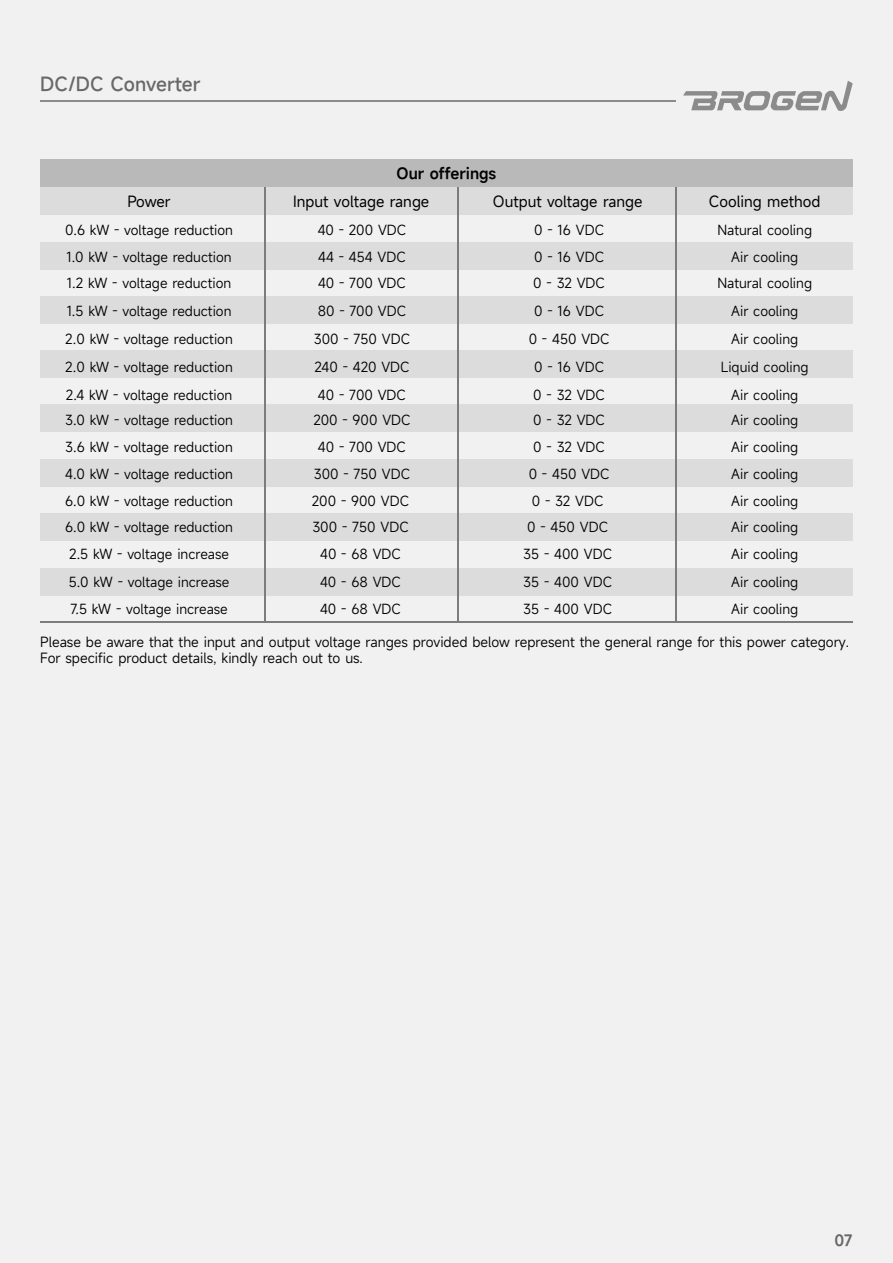
<style>
.page{position:relative;width:893px;height:1263px;background:#f1f1f1}
.page>*{position:absolute;margin:0;border:0;box-sizing:border-box;transform-origin:0 0}
.t1{font:500 18.75px "Mi Sans";color:#686868}
.t2{font:15px "Mi Sans";color:#000}
.t3{font:600 15px "Mi Sans";color:#000}
.t4{font:600 15px "Mi Sans";color:#686868}
.t5{font:13.65px/16.4px "Mi Sans";color:#000}
.t6{font:13.5px/28px "Mi Sans";color:#000}
</style>
<div class="page">
<hr style="left:40px;top:100px;width:636px;height:1px;background:#8b8b8b">
<svg style="left:683px;top:81px;width:170px;height:30px"></svg>
<div style="left:40px;top:159px;width:813px;height:28px;background:#b9b9b9"></div>
<div style="left:40px;top:187px;width:813px;height:28px;background:#dcdcdc"></div>
<div style="left:40px;top:242px;width:813px;height:27px;background:#dcdcdc"></div>
<div style="left:40px;top:296px;width:813px;height:28px;background:#dcdcdc"></div>
<div style="left:40px;top:350px;width:813px;height:28px;background:#dcdcdc"></div>
<div style="left:40px;top:405px;width:813px;height:27px;background:#dcdcdc"></div>
<div style="left:40px;top:459px;width:813px;height:27px;background:#dcdcdc"></div>
<div style="left:40px;top:513px;width:813px;height:28px;background:#dcdcdc"></div>
<div style="left:40px;top:568px;width:813px;height:28px;background:#dcdcdc"></div>
<hr style="left:265px;top:187px;width:1px;height:434px;background:#7c7c7c">
<hr style="left:457px;top:187px;width:1px;height:434px;background:#7c7c7c">
<hr style="left:675px;top:187px;width:2px;height:434px;background:#7c7c7c">
<hr style="left:40px;top:621px;width:813px;height:2px;background:#7c7c7c">
<h1 class="t1" style="left:40px;top:75px;width:162px">DC/DC Converter</h1>
<p class="t3" style="left:397px;top:167px;width:101px">Our offerings</p>
<p class="t2" style="left:493px;top:193px;width:151px">Output voltage range</p>
<p class="t2" style="left:709px;top:193px;width:113px">Cooling method</p>
<p class="t2" style="left:128px;top:193px;width:44px">Power</p>
<p class="t2" style="left:293px;top:193px;width:138px">Input voltage range</p>
<p class="t6" style="left:65px;top:215px;width:170px">0.6 kW - voltage reduction</p>
<p class="t6" style="left:534px;top:215px;width:71px">0 - 16 VDC</p>
<p class="t6" style="left:717px;top:217px;width:96px">Natural cooling</p>
<p class="t6" style="left:318px;top:215px;width:90px">40 - 200 VDC</p>
<p class="t6" style="left:66px;top:243px;width:167px">1.0 kW - voltage reduction</p>
<p class="t6" style="left:534px;top:243px;width:71px">0 - 16 VDC</p>
<p class="t6" style="left:318px;top:243px;width:89px">44 - 454 VDC</p>
<p class="t6" style="left:731px;top:244px;width:69px">Air cooling</p>
<p class="t6" style="left:67px;top:268px;width:166px">1.2 kW - voltage reduction</p>
<p class="t6" style="left:533px;top:268px;width:73px">0 - 32 VDC</p>
<p class="t6" style="left:318px;top:268px;width:90px">40 - 700 VDC</p>
<p class="t6" style="left:717px;top:270px;width:96px">Natural cooling</p>
<p class="t6" style="left:65px;top:296px;width:169px">1.5 kW - voltage reduction<br>2.0 kW - voltage reduction</p>
<p class="t6" style="left:318px;top:296px;width:90px">80 - 700 VDC</p>
<p class="t6" style="left:534px;top:296px;width:71px">0 - 16 VDC</p>
<p class="t6" style="left:731px;top:298px;width:69px">Air cooling</p>
<p class="t6" style="left:314px;top:324px;width:98px">300 - 750 VDC</p>
<p class="t6" style="left:529px;top:324px;width:82px">0 - 450 VDC</p>
<p class="t6" style="left:731px;top:326px;width:69px">Air cooling</p>
<p class="t6" style="left:65px;top:352px;width:169px">2.0 kW - voltage reduction<br>2.4 kW - voltage reduction</p>
<p class="t6" style="left:533px;top:352px;width:73px">0 - 16 VDC<br>0 - 32 VDC</p>
<p class="t6" style="left:721px;top:354px;width:89px;text-align:center">Liquid cooling<br>Air cooling</p>
<p class="t6" style="left:314px;top:352px;width:97px">240 - 420 VDC<br>40 - 700 VDC</p>
<p class="t6" style="left:65px;top:405px;width:169px">3.0 kW - voltage reduction</p>
<p class="t6" style="left:533px;top:405px;width:73px">0 - 32 VDC</p>
<p class="t6" style="left:731px;top:407px;width:69px">Air cooling</p>
<p class="t6" style="left:65px;top:433px;width:169px;line-height:27.5px">3.6 kW - voltage reduction<br>4.0 kW - voltage reduction</p>
<p class="t6" style="left:529px;top:433px;width:82px;line-height:27.5px;text-align:center">0 - 32 VDC<br>0 - 450 VDC</p>
<p class="t6" style="left:731px;top:434px;width:69px;line-height:27.5px">Air cooling<br>Air cooling</p>
<p class="t6" style="left:65px;top:488px;width:170px;line-height:26.1px">6.0 kW - voltage reduction<br>6.0 kW - voltage reduction</p>
<p class="t6" style="left:527px;top:488px;width:82px;line-height:26.1px;text-align:center">0 - 32 VDC<br>0 - 450 VDC</p>
<p class="t6" style="left:312px;top:406px;width:100px;line-height:26.8px;text-align:center">200 - 900 VDC<br>40 - 700 VDC<br>300 - 750 VDC<br>200 - 900 VDC<br>300 - 750 VDC</p>
<p class="t6" style="left:731px;top:489px;width:69px;line-height:26.1px">Air cooling<br>Air cooling</p>
<p class="t6" style="left:69px;top:540px;width:161px">2.5 kW - voltage increase</p>
<p class="t6" style="left:523px;top:540px;width:90px">35 - 400 VDC</p>
<p class="t6" style="left:320px;top:540px;width:82px">40 - 68 VDC</p>
<p class="t6" style="left:731px;top:542px;width:69px">Air cooling</p>
<p class="t6" style="left:69px;top:567px;width:162px">5.0 kW - voltage increase</p>
<p class="t6" style="left:523px;top:567px;width:90px">35 - 400 VDC</p>
<p class="t6" style="left:320px;top:567px;width:82px">40 - 68 VDC</p>
<p class="t6" style="left:731px;top:569px;width:69px">Air cooling</p>
<p class="t6" style="left:320px;top:595px;width:82px">40 - 68 VDC</p>
<p class="t6" style="left:731px;top:596px;width:69px">Air cooling</p>
<p class="t5" style="left:40px;top:633px;width:810px">Please be aware that the input and output voltage ranges provided below represent the general range for this power category.<br>For specific product details, kindly reach out to us.</p>
<p class="t6" style="left:70px;top:595px;width:159px">7.5 kW - voltage increase</p>
<p class="t6" style="left:523px;top:595px;width:90px">35 - 400 VDC</p>
<p class="t4" style="left:835px;top:1234px;width:20px">07</p>
</div>
